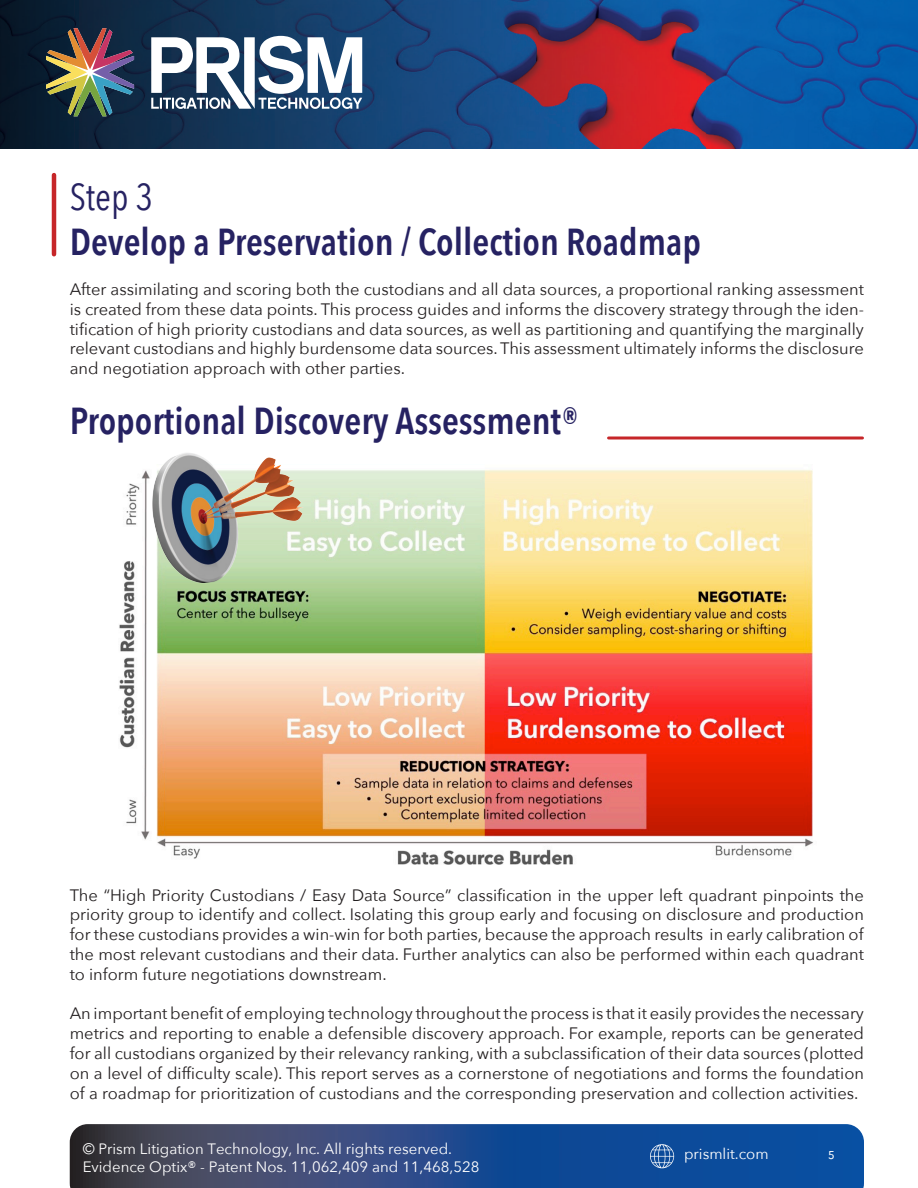
<style>
.page{position:relative;width:918px;height:1188px;background:#fff}
.page>*{position:absolute;margin:0;border:0;box-sizing:border-box;transform-origin:0 0}
.t1{font:600 37.5px "Avenir Next Condensed";color:#262262}
.t2{font:37.5px "Avenir Next Condensed";color:#262262}
.t3{font:16.5px/19.8px "Avenir Next";color:#231f20;text-align:justify}
.t4{font:15px "Avenir Next";color:#fff}
</style>
<div class="page">
<img style="left:119px;top:470px;width:694px;height:395px">
<img style="left:0;top:0;width:918px;height:149px">
<hr style="left:52px;top:175px;width:4px;height:79px;background:#c62629">
<svg style="left:609px;top:436px;width:254px;height:4px"></svg>
<img style="left:145px;top:453px;width:162px;height:132px">
<svg style="left:70px;top:1124px;width:794px;height:64px;background:#254a83"></svg>
<svg style="left:650px;top:1144px;width:24px;height:24px"></svg>
<svg style="left:151px;top:36px;width:211px;height:73px"></svg>
<svg style="left:46px;top:28px;width:88px;height:88px;background:#5c5954"></svg>
<p class="t2" style="left:70px;top:165px;width:85px">Step 3</p>
<p class="t1" style="left:70px;top:210px;width:633px">Develop a Preservation / Collection Roadmap</p>
<p class="t3" style="left:70px;top:279px;width:796px">After assimilating and scoring both the custodians and all data sources, a proportional ranking assessment is created from these data points. This process guides and informs the discovery strategy through the iden&shy;tification of high priority custodians and data sources, as well as partitioning and quantifying the marginally relevant custodians and highly burdensome data sources. This assessment ultimately informs the disclosure and negotiation approach with other parties.</p>
<p class="t1" style="left:70px;top:388px;width:511px">Proportional Discovery Assessment®</p>
<p class="t3" style="left:70px;top:884px;width:796px">The “High Priority Custodians / Easy Data Source” classification in the upper left quadrant pinpoints the priority group to identify and collect. Isolating this group early and focusing on disclosure and production for these custodians provides a win-win for both parties, because the approach results in early calibration of the most relevant custodians and their data. Further analytics can also be performed within each quadrant to inform future negotiations downstream.</p>
<p class="t3" style="left:70px;top:1003px;width:796px">An important benefit of employing technology throughout the process is that it easily provides the necessary metrics and reporting to enable a defensible discovery approach. For example, reports can be generated for all custodians organized by their relevancy ranking, with a subclassification of their data sources (plotted on a level of difficulty scale). This report serves as a cornerstone of negotiations and forms the foundation of a roadmap for prioritization of custodians and the corresponding preservation and collection activities.</p>
<p class="t4" style="left:83px;top:1136px;width:371px">© Prism Litigation Technology, Inc. All rights reserved.</p>
<p class="t4" style="left:828px;top:1141px;width:9px">5</p>
<p class="t4" style="left:83px;top:1154px;width:398px">Evidence Optix® - Patent Nos. 11,062,409 and 11,468,528</p>
<p class="t4" style="left:684px;top:1141px;width:86px">prismlit.com</p>
</div>
